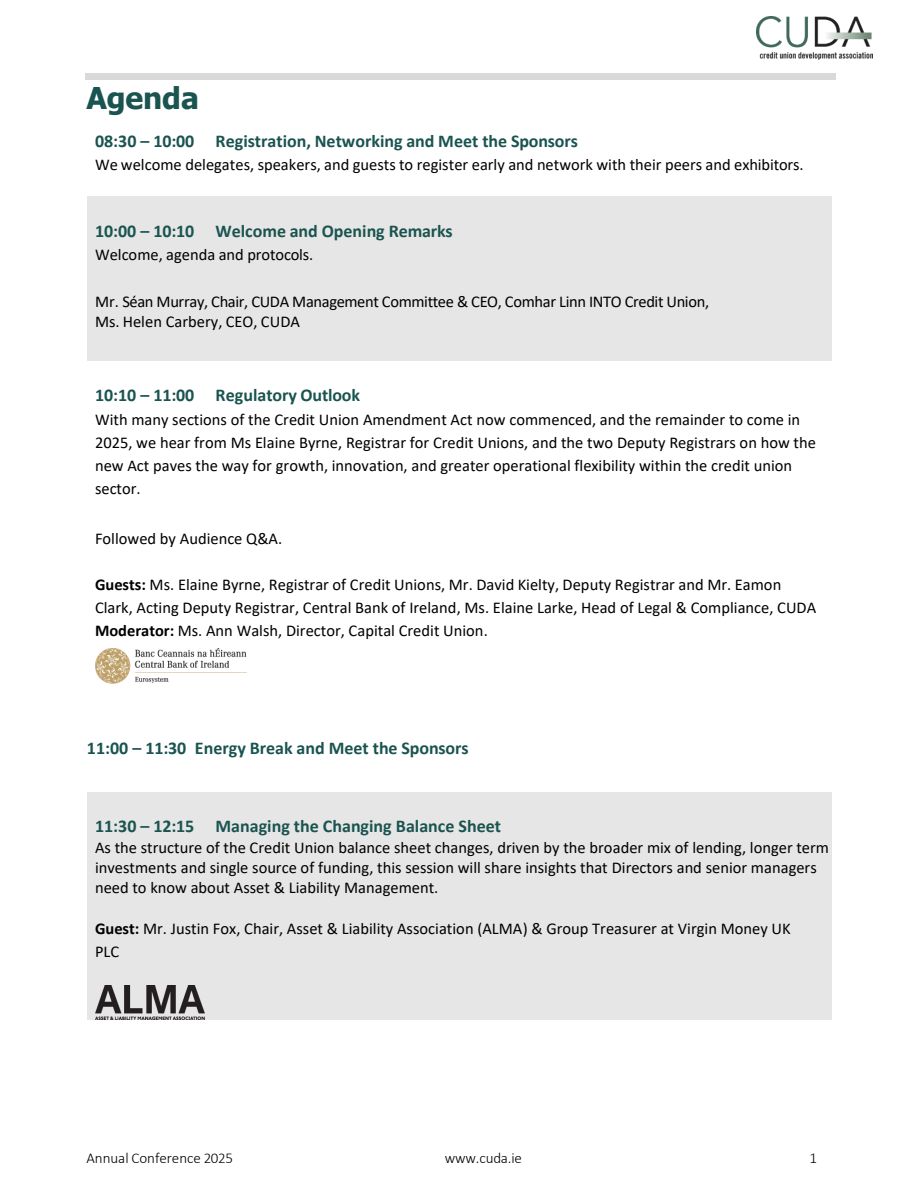
<style>
.page{position:relative;width:918px;height:1188px;background:#fff}
.page>*{position:absolute;margin:0;border:0;box-sizing:border-box;transform-origin:0 0}
.t1{font:700 30px "Tahoma";letter-spacing:-.005em;color:#1a5450}
.t2{font:700 18px "Calibri";color:#1a5450}
.t3{font:16.5px/23.1px "Calibri";color:#000}
.t4{font:16.5px "Calibri";letter-spacing:-.02em;color:#000}
.t5{font:300 15px "Calibri";letter-spacing:-.005em;color:#000}
.s1{font-weight:700}
</style>
<div class="page">
<img style="left:756px;top:17px;width:117px;height:42px">
<div style="left:85px;top:73px;width:751px;height:7px;background:#d9d9d9"></div>
<div style="left:87px;top:196px;width:745px;height:165px;background:#e7e6e6"></div>
<div style="left:87px;top:792px;width:745px;height:23px;background:#e7e6e6"></div>
<div style="left:87px;top:815px;width:745px;height:22px;background:#e7e6e6"></div>
<div style="left:87px;top:837px;width:745px;height:20px;background:#e7e6e6"></div>
<div style="left:87px;top:857px;width:745px;height:21px;background:#e7e6e6"></div>
<div style="left:87px;top:878px;width:745px;height:20px;background:#e7e6e6"></div>
<div style="left:87px;top:898px;width:745px;height:20px;background:#e7e6e6"></div>
<div style="left:87px;top:918px;width:745px;height:23px;background:#e7e6e6"></div>
<div style="left:87px;top:941px;width:745px;height:23px;background:#e7e6e6"></div>
<hr style="left:87px;top:964px;width:745px;height:3px;background:#e7e6e6">
<div style="left:87px;top:967px;width:745px;height:18px;background:#e7e6e6"></div>
<div style="left:87px;top:985px;width:745px;height:35px;background:#e7e6e6"></div>
<img style="left:95px;top:648px;width:152px;height:36px">
<img style="left:95px;top:985px;width:110px;height:35px">
<h1 class="t1" style="left:86px;top:79px;width:114px">Agenda</h1>
<p class="t2" style="left:95px;top:133px;width:484px">08:30 – 10:00 Registration, Networking and Meet the Sponsors</p>
<p class="t3" style="left:95px;top:155px;width:710px">We welcome delegates, speakers, and guests to register early and network with their peers and exhibitors.</p>
<p class="t2" style="left:95px;top:223px;width:359px">10:00 – 10:10 Welcome and Opening Remarks</p>
<p class="t3" style="left:95px;top:245px;width:220px">Welcome, agenda and protocols.</p>
<p class="t4" style="left:95px;top:294px;width:616px">Mr. Séan Murray, Chair, CUDA Management Committee &amp; CEO, Comhar Linn INTO Credit Union,</p>
<p class="t3" style="left:95px;top:311px;width:207px">Ms. Helen Carbery, CEO, CUDA</p>
<p class="t2" style="left:95px;top:387px;width:267px">10:10 – 11:00 Regulatory Outlook</p>
<p class="t3" style="left:95px;top:409px;width:722px">With many sections of the Credit Union Amendment Act now commenced, and the remainder to come in 2025, we hear from Ms Elaine Byrne, Registrar for Credit Unions, and the two Deputy Registrars on how the new Act paves the way for growth, innovation, and greater operational flexibility within the credit union sector.</p>
<p class="t3" style="left:95px;top:528px;width:189px">Followed by Audience Q&amp;A.</p>
<p class="t3" style="left:95px;top:575px;width:723px"><span class="s1">Guests:</span> Ms. Elaine Byrne, Registrar of Credit Unions, Mr. David Kielty, Deputy Registrar and Mr. Eamon<br>Clark, Acting Deputy Registrar, Central Bank of Ireland, Ms. Elaine Larke, Head of Legal &amp; Compliance, CUDA</p>
<p class="t3" style="left:95px;top:621px;width:394px"><span class="s1">Moderator:</span> Ms. Ann Walsh, Director, Capital Credit Union.</p>
<p class="t2" style="left:87px;top:740px;width:383px">11:00 – 11:30 Energy Break and Meet the Sponsors</p>
<p class="t2" style="left:95px;top:819px;width:408px">11:30 – 12:15 Managing the Changing Balance Sheet</p>
<p class="t3" style="left:95px;top:839px;width:736px;line-height:20.1px">As the structure of the Credit Union balance sheet changes, driven by the broader mix of lending, longer term investments and single source of funding, this session will share insights that Directors and senior managers need to know about Asset &amp; Liability Management.</p>
<p class="t3" style="left:95px;top:918px;width:697px"><span class="s1">Guest:</span> Mr. Justin Fox, Chair, Asset &amp; Liability Association (ALMA) &amp; Group Treasurer at Virgin Money UK<br>PLC</p>
<p class="t5" style="left:86px;top:1152px;width:148px">Annual Conference 2025</p>
<p class="t5" style="left:445px;top:1152px;width:79px">www.cuda.ie</p>
<p class="t5" style="left:809px;top:1152px;width:9px">1</p>
</div>
